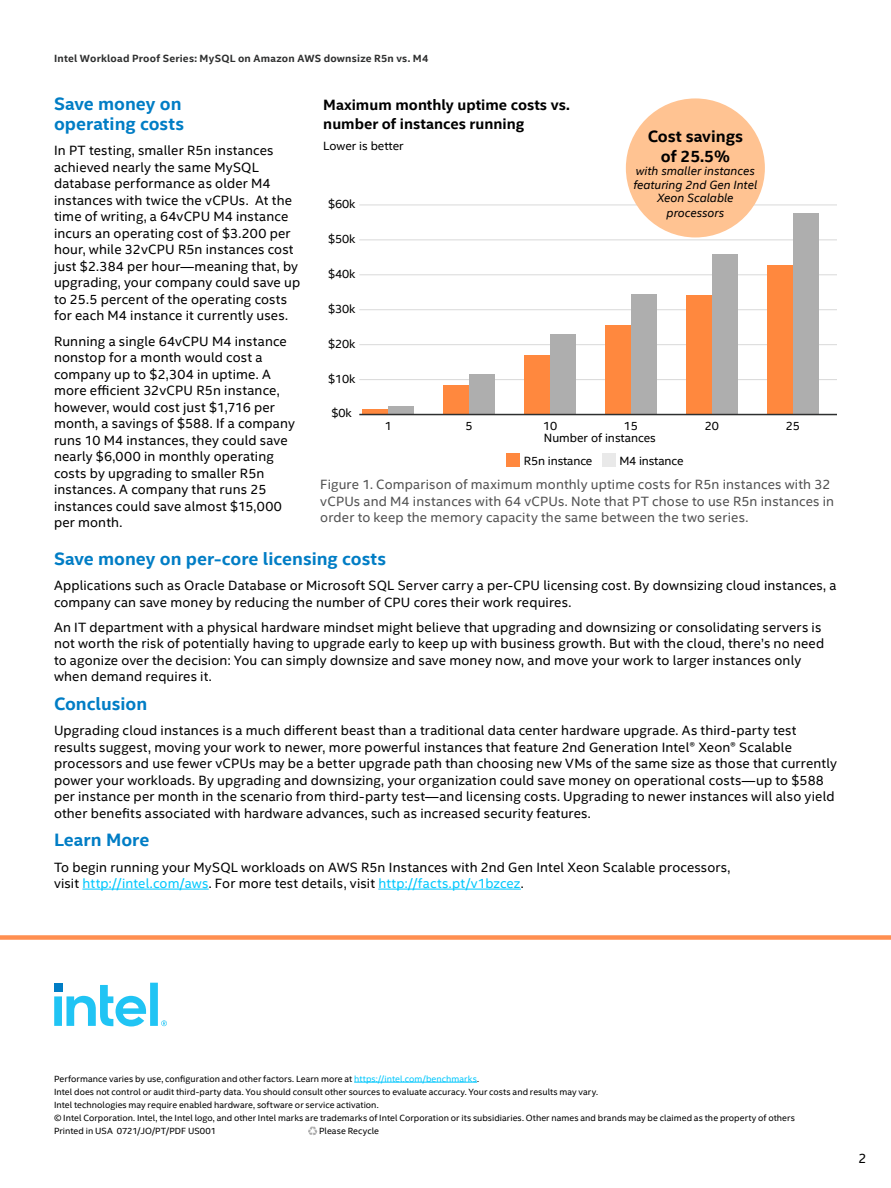
<style>
.page{position:relative;width:891px;height:1188px;background:#fff}
.page>*{position:absolute;margin:0;border:0;box-sizing:border-box;transform-origin:0 0}
.t1{font:700 18px/19.5px "Intel Clear";color:#007dc5}
.t2{font:700 16.5px/19.8px "Intel Clear";color:#000;text-align:center}
.t3{font:700 15px/18.9px "Intel Clear";color:#000}
.t4{font:13.5px/16.5px "Intel Clear";letter-spacing:.01em;color:#000}
.t5{font:13.5px/16.5px "Intel Clear";letter-spacing:.01em;color:#525252}
.t6{font:12px/22.5px "Intel Clear";letter-spacing:-.01em;color:#000}
.t7{font:italic 12px/13.8px "Intel Clear";color:#000;text-align:center}
.t8{font:700 10.5px "Intel Clear";letter-spacing:.02em;color:#2e2f2f}
.t9{font:9px/13px "Intel Clear";letter-spacing:.005em;color:#000}
.s1{color:#00c7fd}
</style>
<div class="page">
<hr style="left:354px;top:1082px;width:123px;height:1px;background:#00c7fd">
<svg style="left:308px;top:1126px;width:9px;height:9px"></svg>
<svg style="left:54px;top:983px;width:113px;height:43px"></svg>
<div style="left:0;top:935px;width:891px;height:5px;background:#ff8f51"></div>
<hr style="left:82px;top:889px;width:127px;height:1px;background:#00c7fd">
<hr style="left:378px;top:889px;width:143px;height:1px;background:#00c7fd">
<div style="left:507px;top:453px;width:13px;height:14px;background:#ff883e"></div>
<div style="left:602px;top:453px;width:14px;height:14px;background:#e9e9e9"></div>
<hr style="left:359px;top:379px;width:478px;height:1px;background:#d9d9d9">
<hr style="left:359px;top:344px;width:478px;height:1px;background:#d9d9d9">
<hr style="left:359px;top:309px;width:478px;height:1px;background:#d9d9d9">
<hr style="left:359px;top:275px;width:478px;height:1px;background:#d9d9d9">
<hr style="left:359px;top:240px;width:478px;height:1px;background:#d9d9d9">
<hr style="left:359px;top:205px;width:478px;height:1px;background:#d9d9d9">
<svg style="left:362px;top:409px;width:26px;height:5px"></svg>
<div style="left:388px;top:406px;width:26px;height:9px;background:#aeaeae"></div>
<div style="left:443px;top:385px;width:26px;height:30px;background:#ff883e"></div>
<div style="left:469px;top:374px;width:26px;height:41px;background:#aeaeae"></div>
<div style="left:524px;top:355px;width:26px;height:60px;background:#ff883e"></div>
<div style="left:550px;top:334px;width:26px;height:81px;background:#aeaeae"></div>
<div style="left:605px;top:325px;width:26px;height:90px;background:#ff883e"></div>
<div style="left:631px;top:294px;width:26px;height:121px;background:#aeaeae"></div>
<div style="left:686px;top:295px;width:26px;height:120px;background:#ff883e"></div>
<div style="left:712px;top:254px;width:26px;height:161px;background:#aeaeae"></div>
<div style="left:767px;top:265px;width:26px;height:150px;background:#ff883e"></div>
<div style="left:793px;top:213px;width:26px;height:202px;background:#aeaeae"></div>
<hr style="left:359px;top:414px;width:478px;height:1px;background:#2e2f2f">
<div style="left:626px;top:98px;width:139px;height:139px;background:#ffc392;border-radius:50%"></div>
<p class="t8" style="left:54px;top:52px;width:376px">Intel Workload Proof Series: MySQL on Amazon AWS downsize R5n vs. M4</p>
<h1 class="t1" style="left:54px;top:94px;width:132px">Save money on operating costs</h1>
<p class="t4" style="left:54px;top:143px;width:248px">In PT testing, smaller R5n instances achieved nearly the same MySQL database performance as older M4 instances with twice the vCPUs. At the time of writing, a 64vCPU M4 instance incurs an operating cost of $3.200 per hour, while 32vCPU R5n instances cost just $2.384 per hour—meaning that, by upgrading, your company could save up to 25.5 percent of the operating costs for each M4 instance it currently uses.</p>
<p class="t4" style="left:54px;top:333px;width:242px">Running a single 64vCPU M4 instance nonstop for a month would cost a company up to $2,304 in uptime. A more efficient 32vCPU R5n instance, however, would cost just $1,716 per month, a savings of $588. If a company runs 10 M4 instances, they could save nearly $6,000 in monthly operating costs by upgrading to smaller R5n instances. A company that runs 25 instances could save almost $15,000 per month.</p>
<p class="t3" style="left:323px;top:96px;width:248px">Maximum monthly uptime costs vs. number of instances running</p>
<p class="t6" style="left:323px;top:135px;width:82px">Lower is better</p>
<p class="t2" style="left:648px;top:127px;width:97px">Cost savings of 25.5%</p>
<p class="t7" style="left:633px;top:165px;width:126px">with smaller instances featuring 2nd Gen Intel<br>Xeon Scalable processors</p>
<p class="t6" style="left:328px;top:192px;width:29px">$60k</p>
<p class="t6" style="left:328px;top:227px;width:29px">$50k</p>
<p class="t6" style="left:328px;top:262px;width:29px">$40k</p>
<p class="t6" style="left:328px;top:297px;width:29px">$30k</p>
<p class="t6" style="left:328px;top:333px;width:29px">$20k</p>
<p class="t6" style="left:328px;top:368px;width:29px">$10k</p>
<p class="t6" style="left:332px;top:402px;width:22px">$0k</p>
<p class="t6" style="left:466px;top:415px;width:9px">5</p>
<p class="t6" style="left:543px;top:415px;width:16px">10</p>
<p class="t6" style="left:624px;top:415px;width:16px">15</p>
<p class="t6" style="left:705px;top:415px;width:16px">20</p>
<p class="t6" style="left:786px;top:415px;width:16px">25</p>
<p class="t6" style="left:385px;top:415px;width:9px">1</p>
<p class="t6" style="left:524px;top:427px;width:134px;text-indent:20px">Number of instances<br>R5n instance</p>
<p class="t6" style="left:619px;top:450px;width:66px">M4 instance</p>
<p class="t5" style="left:320px;top:476px;width:515px">Figure 1. Comparison of maximum monthly uptime costs for R5n instances with 32 vCPUs and M4 instances with 64 vCPUs. Note that PT chose to use R5n instances in order to keep the memory capacity the same between the two series.</p>
<h1 class="t1" style="left:54px;top:549px;width:334px">Save money on per-core licensing costs</h1>
<p class="t4" style="left:54px;top:577px;width:784px">Applications such as Oracle Database or Microsoft SQL Server carry a per-CPU licensing cost. By downsizing cloud instances, a company can save money by reducing the number of CPU cores their work requires.</p>
<p class="t4" style="left:54px;top:619px;width:772px">An IT department with a physical hardware mindset might believe that upgrading and downsizing or consolidating servers is not worth the risk of potentially having to upgrade early to keep up with business growth. But with the cloud, there’s no need to agonize over the decision: You can simply downsize and save money now, and move your work to larger instances only when demand requires it.</p>
<h1 class="t1" style="left:54px;top:694px;width:95px">Conclusion</h1>
<p class="t4" style="left:54px;top:723px;width:785px">Upgrading cloud instances is a much different beast than a traditional data center hardware upgrade. As third-party test results suggest, moving your work to newer, more powerful instances that feature 2nd Generation Intel® Xeon® Scalable processors and use fewer vCPUs may be a better upgrade path than choosing new VMs of the same size as those that currently power your workloads. By upgrading and downsizing, your organization could save money on operational costs—up to $588 per instance per month in the scenario from third-party test—and licensing costs. Upgrading to newer instances will also yield other benefits associated with hardware advances, such as increased security features.</p>
<h1 class="t1" style="left:54px;top:830px;width:97px">Learn More</h1>
<p class="t4" style="left:54px;top:859px;width:678px">To begin running your MySQL workloads on AWS R5n Instances with 2nd Gen Intel Xeon Scalable processors, visit <span class="s1">http://intel.com/aws</span>. For more test details, visit <span class="s1">http://facts.pt/v1bzcez</span>.</p>
<p class="t9" style="left:54px;top:1072px;width:742px">Performance varies by use, configuration and other factors. Learn more at <span class="s1">https://intel.com/benchmarks</span>.<br>Intel does not control or audit third-party data. You should consult other sources to evaluate accuracy. Your costs and results may vary.<br>Intel technologies may require enabled hardware, software or service activation.<br>© Intel Corporation. Intel, the Intel logo, and other Intel marks are trademarks of Intel Corporation or its subsidiaries. Other names and brands may be claimed as the property of others Printed in USA 0721/JO/PT/PDF US001</p>
<p class="t9" style="left:319px;top:1124px;width:61px">Please Recycle</p>
<p class="t4" style="left:858px;top:1151px;width:10px">2</p>
</div>
